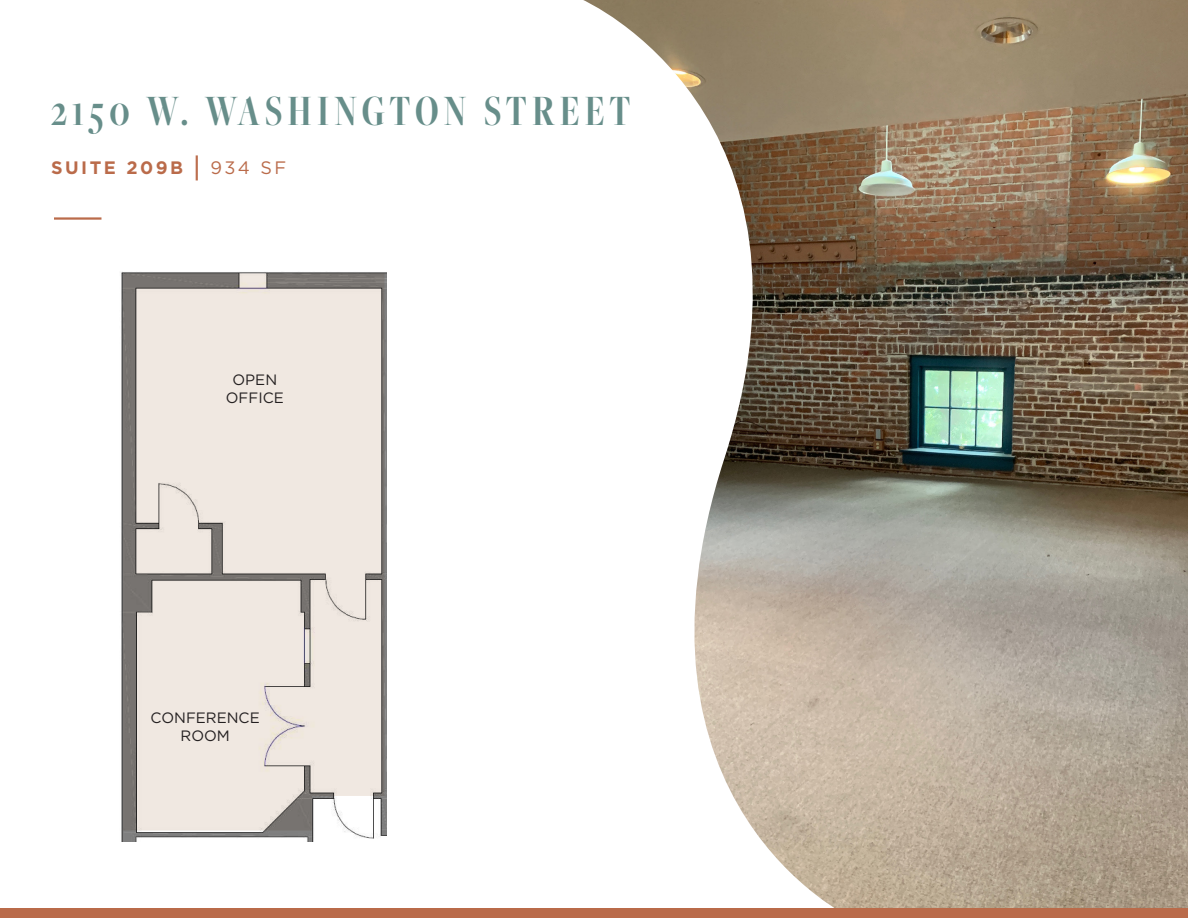
<style>
.page{position:relative;width:1188px;height:918px;background:#fff}
.page>*{position:absolute;margin:0;border:0;box-sizing:border-box;transform-origin:0 0}
.t1{font:600 45px "Freight Big Cmp Pro";letter-spacing:.12em;color:#678e8a}
.t2{font:700 18px "Gotham";letter-spacing:.14em;color:#ba6b4a}
.t3{font:15px "Gotham";color:#231f20}
.s1{font-size:27px}
.s2{font-weight:400}
</style>
<div class="page">
<img style="left:583px;top:0;width:605px;height:908px">
<hr style="left:54px;top:217px;width:47px;height:3px;background:#ba6b4a">
<div style="left:0;top:908px;width:1188px;height:10px;background:#ba6b4a"></div>
<img style="left:121px;top:271px;width:266px;height:570px">
<svg style="left:123px;top:273px;width:261px;height:558px;background:#dfd8d1"></svg>
<p class="t1" style="left:51px;top:82px;width:581px">2150 W. WASHINGTON STREET</p>
<p class="t2" style="left:51px;top:156px;width:237px">SUITE 209B <span class="s1">|</span> <span class="s2">934 SF</span></p>
<p class="t3" style="left:233px;top:370px;width:46px">OPEN</p>
<p class="t3" style="left:226px;top:388px;width:59px">OFFICE</p>
<p class="t3" style="left:151px;top:708px;width:111px">CONFERENCE</p>
<p class="t3" style="left:181px;top:726px;width:51px">ROOM</p>
</div>
